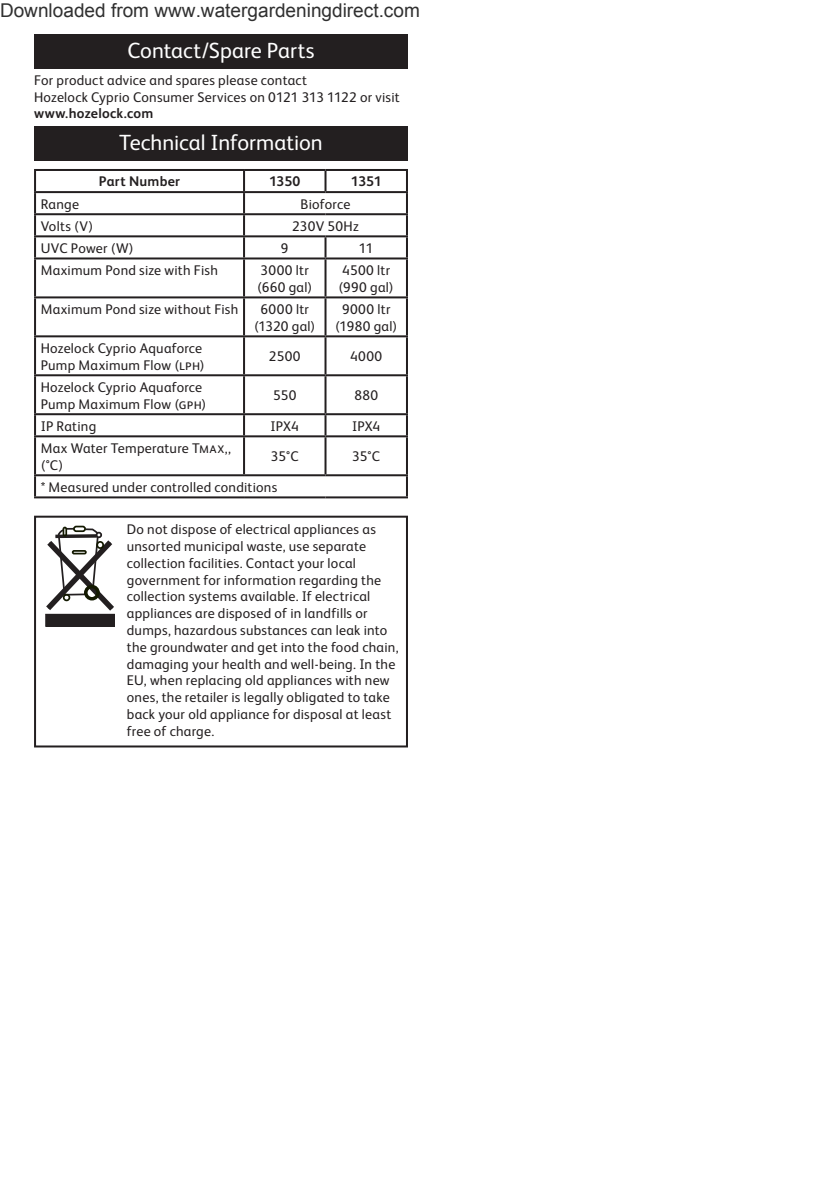
<style>
.page{position:relative;width:840px;height:1191px;background:#fff}
.page>*{position:absolute;margin:0;border:0;box-sizing:border-box;transform-origin:0 0}
.t1{font:22px "FS Albert Pro";letter-spacing:-.005em;color:#fff}
.t2{font:19px "Arial";color:#303030}
.t3{font:14px/16.8px "FS Albert Pro";letter-spacing:.015em;color:#231f20}
.t4{font:700 14px "FS Albert Pro";letter-spacing:.015em;color:#231f20}
</style>
<div class="page">
<div style="left:34px;top:34px;width:374px;height:34px;background:#231f20"></div>
<div style="left:34px;top:127px;width:374px;height:34px;background:#231f20"></div>
<hr style="left:34px;top:169px;width:210px;height:2px;background:#231f20">
<hr style="left:34px;top:171px;width:2px;height:20px;background:#231f20">
<hr style="left:244px;top:169px;width:81px;height:2px;background:#231f20">
<hr style="left:243px;top:171px;width:2px;height:20px;background:#231f20">
<hr style="left:325px;top:169px;width:83px;height:2px;background:#231f20">
<hr style="left:324px;top:171px;width:2px;height:20px;background:#231f20">
<hr style="left:406px;top:171px;width:2px;height:20px;background:#231f20">
<hr style="left:34px;top:191px;width:210px;height:2px;background:#231f20">
<hr style="left:34px;top:193px;width:2px;height:20px;background:#231f20">
<hr style="left:244px;top:191px;width:81px;height:2px;background:#231f20">
<hr style="left:243px;top:193px;width:2px;height:20px;background:#231f20">
<hr style="left:325px;top:191px;width:83px;height:2px;background:#231f20">
<hr style="left:406px;top:193px;width:2px;height:20px;background:#231f20">
<hr style="left:34px;top:213px;width:210px;height:2px;background:#231f20">
<hr style="left:34px;top:215px;width:2px;height:20px;background:#231f20">
<hr style="left:244px;top:213px;width:81px;height:2px;background:#231f20">
<hr style="left:243px;top:215px;width:2px;height:20px;background:#231f20">
<hr style="left:325px;top:213px;width:83px;height:2px;background:#231f20">
<hr style="left:406px;top:215px;width:2px;height:20px;background:#231f20">
<hr style="left:34px;top:235px;width:210px;height:2px;background:#231f20">
<hr style="left:34px;top:237px;width:2px;height:20px;background:#231f20">
<hr style="left:244px;top:235px;width:81px;height:2px;background:#231f20">
<hr style="left:243px;top:237px;width:2px;height:20px;background:#231f20">
<hr style="left:325px;top:235px;width:83px;height:2px;background:#231f20">
<hr style="left:324px;top:237px;width:2px;height:20px;background:#231f20">
<hr style="left:406px;top:237px;width:2px;height:20px;background:#231f20">
<hr style="left:34px;top:257px;width:210px;height:2px;background:#231f20">
<hr style="left:34px;top:259px;width:2px;height:37px;background:#231f20">
<hr style="left:244px;top:257px;width:81px;height:2px;background:#231f20">
<hr style="left:243px;top:259px;width:2px;height:37px;background:#231f20">
<hr style="left:325px;top:257px;width:83px;height:2px;background:#231f20">
<hr style="left:324px;top:259px;width:2px;height:37px;background:#231f20">
<hr style="left:406px;top:259px;width:2px;height:37px;background:#231f20">
<hr style="left:34px;top:296px;width:210px;height:2px;background:#231f20">
<hr style="left:34px;top:298px;width:2px;height:37px;background:#231f20">
<hr style="left:244px;top:296px;width:81px;height:2px;background:#231f20">
<hr style="left:243px;top:298px;width:2px;height:37px;background:#231f20">
<hr style="left:325px;top:296px;width:83px;height:2px;background:#231f20">
<hr style="left:324px;top:298px;width:2px;height:37px;background:#231f20">
<hr style="left:406px;top:298px;width:2px;height:37px;background:#231f20">
<hr style="left:34px;top:335px;width:210px;height:2px;background:#231f20">
<hr style="left:34px;top:337px;width:2px;height:37px;background:#231f20">
<hr style="left:244px;top:335px;width:81px;height:2px;background:#231f20">
<hr style="left:243px;top:337px;width:2px;height:37px;background:#231f20">
<hr style="left:325px;top:335px;width:83px;height:2px;background:#231f20">
<hr style="left:324px;top:337px;width:2px;height:37px;background:#231f20">
<hr style="left:406px;top:337px;width:2px;height:37px;background:#231f20">
<hr style="left:34px;top:374px;width:210px;height:2px;background:#231f20">
<hr style="left:34px;top:376px;width:2px;height:37px;background:#231f20">
<hr style="left:244px;top:374px;width:81px;height:2px;background:#231f20">
<hr style="left:243px;top:376px;width:2px;height:37px;background:#231f20">
<hr style="left:325px;top:374px;width:83px;height:2px;background:#231f20">
<hr style="left:324px;top:376px;width:2px;height:37px;background:#231f20">
<hr style="left:406px;top:376px;width:2px;height:37px;background:#231f20">
<hr style="left:34px;top:413px;width:210px;height:2px;background:#231f20">
<hr style="left:34px;top:415px;width:2px;height:20px;background:#231f20">
<hr style="left:244px;top:413px;width:81px;height:2px;background:#231f20">
<hr style="left:243px;top:415px;width:2px;height:20px;background:#231f20">
<hr style="left:325px;top:413px;width:83px;height:2px;background:#231f20">
<hr style="left:324px;top:415px;width:2px;height:20px;background:#231f20">
<hr style="left:406px;top:415px;width:2px;height:20px;background:#231f20">
<hr style="left:34px;top:435px;width:210px;height:2px;background:#231f20">
<hr style="left:34px;top:437px;width:2px;height:37px;background:#231f20">
<hr style="left:244px;top:435px;width:81px;height:2px;background:#231f20">
<hr style="left:243px;top:437px;width:2px;height:37px;background:#231f20">
<hr style="left:325px;top:435px;width:83px;height:2px;background:#231f20">
<hr style="left:324px;top:437px;width:2px;height:37px;background:#231f20">
<hr style="left:406px;top:437px;width:2px;height:37px;background:#231f20">
<hr style="left:34px;top:474px;width:210px;height:2px;background:#231f20">
<hr style="left:34px;top:476px;width:2px;height:20px;background:#231f20">
<hr style="left:244px;top:474px;width:81px;height:2px;background:#231f20">
<hr style="left:325px;top:474px;width:83px;height:2px;background:#231f20">
<hr style="left:406px;top:476px;width:2px;height:20px;background:#231f20">
<hr style="left:34px;top:496px;width:210px;height:2px;background:#231f20">
<hr style="left:244px;top:496px;width:81px;height:2px;background:#231f20">
<hr style="left:325px;top:496px;width:83px;height:2px;background:#231f20">
<div style="left:34px;top:515px;width:374px;height:232px;border:2px solid #231f20"></div>
<div style="left:73px;top:525px;width:13px;height:7px;border:2px solid #131900;border-radius:2px"></div>
<svg style="left:45px;top:526px;width:70px;height:88px"></svg>
<div style="left:46px;top:614px;width:68px;height:12px;background:#231f20"></div>
<div style="left:45px;top:614px;width:70px;height:13px;border:1px solid #231f20"></div>
<h2 class="t2" style="left:0;top:-2px;width:421px">Downloaded from www.watergardeningdirect.com</h2>
<h1 class="t1" style="left:127px;top:34px;width:189px">Contact/Spare Parts</h1>
<p class="t3" style="left:34px;top:71px;width:367px">For product advice and spares please contact<br>Hozelock Cyprio Consumer Services on 0121 313 1122 or visit</p>
<p class="t4" style="left:34px;top:104px;width:121px">www.hozelock.com</p>
<h1 class="t1" style="left:119px;top:127px;width:205px">Technical Information</h1>
<p class="t4" style="left:99px;top:172px;width:83px">Part Number</p>
<p class="t4" style="left:269px;top:172px;width:33px">1350</p>
<p class="t4" style="left:351px;top:172px;width:32px">1351</p>
<p class="t3" style="left:41px;top:194px;width:40px">Range</p>
<p class="t3" style="left:300px;top:194px;width:51px">Bioforce</p>
<p class="t3" style="left:41px;top:216px;width:54px">Volts (V)</p>
<p class="t3" style="left:292px;top:216px;width:68px">230V 50Hz</p>
<p class="t3" style="left:41px;top:238px;width:95px">UVC Power (W)</p>
<p class="t3" style="left:281px;top:238px;width:9px">9</p>
<p class="t3" style="left:359px;top:238px;width:16px">11</p>
<p class="t3" style="left:41px;top:261px;width:178px">Maximum Pond size with Fish</p>
<p class="t3" style="left:257px;top:261px;width:57px">3000 ltr (660 gal)</p>
<p class="t3" style="left:338px;top:261px;width:57px">4500 ltr (990 gal)</p>
<p class="t3" style="left:41px;top:300px;width:199px">Maximum Pond size without Fish</p>
<p class="t3" style="left:254px;top:300px;width:63px;text-align:center">6000 ltr (1320 gal)</p>
<p class="t3" style="left:335px;top:300px;width:64px;text-align:center">9000 ltr (1980 gal)</p>
<p class="t3" style="left:41px;top:338px;width:165px">Hozelock Cyprio Aquaforce<br>Pump Maximum Flow (lph)</p>
<p class="t3" style="left:269px;top:347px;width:33px">2500</p>
<p class="t3" style="left:350px;top:347px;width:34px">4000</p>
<p class="t3" style="left:41px;top:377px;width:167px">Hozelock Cyprio Aquaforce<br>Pump Maximum Flow (gph)</p>
<p class="t3" style="left:273px;top:386px;width:25px">550</p>
<p class="t3" style="left:354px;top:386px;width:25px">880</p>
<p class="t3" style="left:41px;top:416px;width:57px">IP Rating</p>
<p class="t3" style="left:270px;top:416px;width:30px">IPX4</p>
<p class="t3" style="left:352px;top:416px;width:30px">IPX4</p>
<p class="t3" style="left:41px;top:438px;width:191px">Max Water Temperature Tmax,, (°C)</p>
<p class="t3" style="left:271px;top:447px;width:29px">35°C</p>
<p class="t3" style="left:352px;top:447px;width:29px">35°C</p>
<p class="t3" style="left:41px;top:477px;width:238px">* Measured under controlled conditions</p>
<p class="t3" style="left:127px;top:520px;width:273px">Do not dispose of electrical appliances as unsorted municipal waste, use separate collection facilities. Contact your local government for information regarding the collection systems available. If electrical appliances are disposed of in landfills or dumps, hazardous substances can leak into the groundwater and get into the food chain, damaging your health and well-being. In the EU, when replacing old appliances with new ones, the retailer is legally obligated to take back your old appliance for disposal at least free of charge.</p>
</div>
